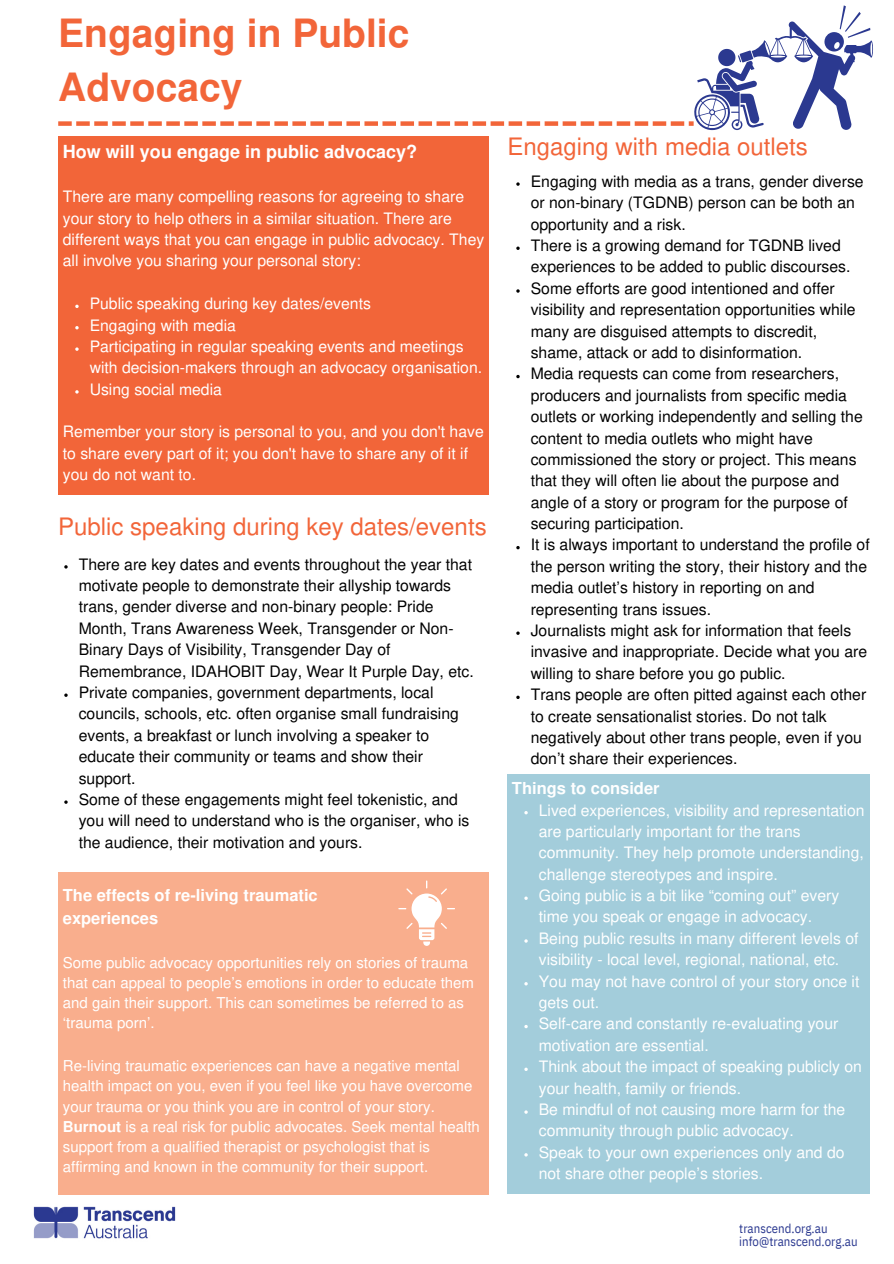
<style>
.page{position:relative;width:894px;height:1264px;background:#fff}
.page>*{position:absolute;margin:0;border:0;box-sizing:border-box;transform-origin:0 0}
.t1{font:700 39px/54px "Nimbus San L";color:#f26539}
.t2{font:24px "Nimbus San L";color:#f26539}
.t3{font:700 18px "Nimbus San L";color:#fff}
.t4{font:700 16.5px/22.5px "Nimbus San L";color:#fff}
.t5{font:15.75px/21.3px "Nimbus San L";color:#000}
.t6{font:15.75px/21.3px "Nimbus San L";color:#fff}
.t7{font:15px/20.2px "Nimbus San L";color:#fff}
.t8{font:12.75px "IBM Plex Sans Cond";letter-spacing:.005em;color:#2b3990}
.s1{font-weight:700}
</style>
<div class="page">
<div style="left:58px;top:136px;width:430px;height:358px;background:#f26539"></div>
<svg style="left:75px;top:305px;width:4px;height:3px"></svg>
<svg style="left:75px;top:326px;width:4px;height:3px"></svg>
<svg style="left:75px;top:347px;width:4px;height:4px"></svg>
<svg style="left:75px;top:390px;width:4px;height:3px"></svg>
<div style="left:507px;top:774px;width:362px;height:419px;background:#a3cddb"></div>
<div style="left:58px;top:872px;width:430px;height:321px;background:#f9ae8d"></div>
<svg style="left:398px;top:880px;width:56px;height:65px"></svg>
<img style="left:33px;top:1206px;width:143px;height:33px">
<svg style="left:58px;top:5px;width:814px;height:125px"></svg>
<svg style="left:64px;top:565px;width:4px;height:3px"></svg>
<svg style="left:64px;top:693px;width:4px;height:4px"></svg>
<svg style="left:516px;top:182px;width:3px;height:4px"></svg>
<svg style="left:516px;top:289px;width:3px;height:4px"></svg>
<h2 class="t1" style="left:58px;top:11px;width:352px">Engaging in Public<br>Advocacy</h2>
<h1 class="t3" style="left:63px;top:145px;width:356px">How will you engage in public advocacy?</h1>
<p class="t6" style="left:63px;top:188px;width:423px">There are many compelling reasons for agreeing to share your story to help others in a similar situation. There are different ways that you can engage in public advocacy. They all involve you sharing your personal story:</p>
<p class="t6" style="left:90px;top:295px;width:283px">Public speaking during key dates/events</p>
<p class="t6" style="left:90px;top:316px;width:148px">Engaging with media</p>
<h3 class="t6" style="left:90px;top:338px;width:394px">Participating in regular speaking events and meetings with decision-makers through an advocacy organisation.</h3>
<h4 class="t6" style="left:90px;top:380px;width:134px">Using social media</h4>
<h4 class="t6" style="left:63px;top:423px;width:422px">Remember your story is personal to you, and you don't have to share every part of it; you don't have to share any of it if you do not want to.</h4>
<p class="t2" style="left:58px;top:517px;width:430px">Public speaking during key dates/events</p>
<p class="t5" style="left:79px;top:555px;width:396px">There are key dates and events throughout the year that motivate people to demonstrate their allyship towards trans, gender diverse and non-binary people: Pride Month, Trans Awareness Week, Transgender or Non-Binary Days of Visibility, Transgender Day of Remembrance, IDAHOBIT Day, Wear It Purple Day, etc.</p>
<p class="t5" style="left:79px;top:683px;width:381px">Private companies, government departments, local councils, schools, etc. often organise small fundraising events, a breakfast or lunch involving a speaker to educate their community or teams and show their support.</p>
<p class="t5" style="left:79px;top:790px;width:392px">Some of these engagements might feel tokenistic, and you will need to understand who is the organiser, who is the audience, their motivation and yours.</p>
<h4 class="t4" style="left:63px;top:886px;width:256px">The effects of re-living traumatic experiences</h4>
<h4 class="t7" style="left:63px;top:954px;width:412px">Some public advocacy opportunities rely on stories of trauma that can appeal to people’s emotions in order to educate them and gain their support. This can sometimes be referred to as ‘trauma porn’.</h4>
<p class="t7" style="left:63px;top:1057px;width:418px">Re-living traumatic experiences can have a negative mental health impact on you, even if you feel like you have overcome your trauma or you think you are in control of your story.<br><span class="s1">Burnout</span> is a real risk for public advocates. Seek mental health support from a qualified therapist or psychologist that is affirming and known in the community for their support.</p>
<p class="t2" style="left:507px;top:137px;width:302px">Engaging with media outlets</p>
<p class="t5" style="left:530px;top:173px;width:334px">Engaging with media as a trans, gender diverse or non-binary (TGDNB) person can be both an opportunity and a risk.</p>
<p class="t5" style="left:530px;top:237px;width:321px">There is a growing demand for TGDNB lived experiences to be added to public discourses.</p>
<p class="t5" style="left:530px;top:279px;width:326px">Some efforts are good intentioned and offer visibility and representation opportunities while many are disguised attempts to discredit, shame, attack or add to disinformation.</p>
<h3 class="t5" style="left:530px;top:365px;width:333px">Media requests can come from researchers, producers and journalists from specific media outlets or working independently and selling the content to media outlets who might have commissioned the story or project. This means that they will often lie about the purpose and angle of a story or program for the purpose of securing participation.</h3>
<p class="t5" style="left:530px;top:536px;width:340px">It is always important to understand the profile of the person writing the story, their history and the media outlet’s history in reporting on and representing trans issues.</p>
<p class="t5" style="left:530px;top:621px;width:338px">Journalists might ask for information that feels invasive and inappropriate. Decide what you are willing to share before you go public.</p>
<p class="t5" style="left:530px;top:686px;width:337px">Trans people are often pitted against each other to create sensationalist stories. Do not talk negatively about other trans people, even if you don’t share their experiences.</p>
<p class="t4" style="left:512px;top:779px;width:149px">Things to consider</p>
<p class="t6" style="left:538px;top:801px;width:327px">Lived experiences, visibility and representation are particularly important for the trans community. They help promote understanding, challenge stereotypes and inspire.</p>
<p class="t6" style="left:538px;top:886px;width:302px">Going public is a bit like “coming out” every time you speak or engage in advocacy.</p>
<p class="t6" style="left:538px;top:929px;width:321px">Being public results in many different levels of visibility - local level, regional, national, etc.</p>
<h2 class="t6" style="left:538px;top:972px;width:322px">You may not have control of your story once it gets out.</h2>
<p class="t6" style="left:538px;top:1015px;width:301px">Self-care and constantly re-evaluating your motivation are essential.</p>
<p class="t6" style="left:538px;top:1057px;width:325px">Think about the impact of speaking publicly on your health, family or friends.</p>
<p class="t6" style="left:538px;top:1100px;width:308px">Be mindful of not causing more harm for the community through public advocacy.</p>
<h3 class="t6" style="left:538px;top:1143px;width:307px">Speak to your own experiences only and do not share other people’s stories.</h3>
<p class="t8" style="left:739px;top:1219px;width:90px">transcend.org.au</p>
<p class="t8" style="left:739px;top:1232px;width:120px">info@transcend.org.au</p>
</div>
